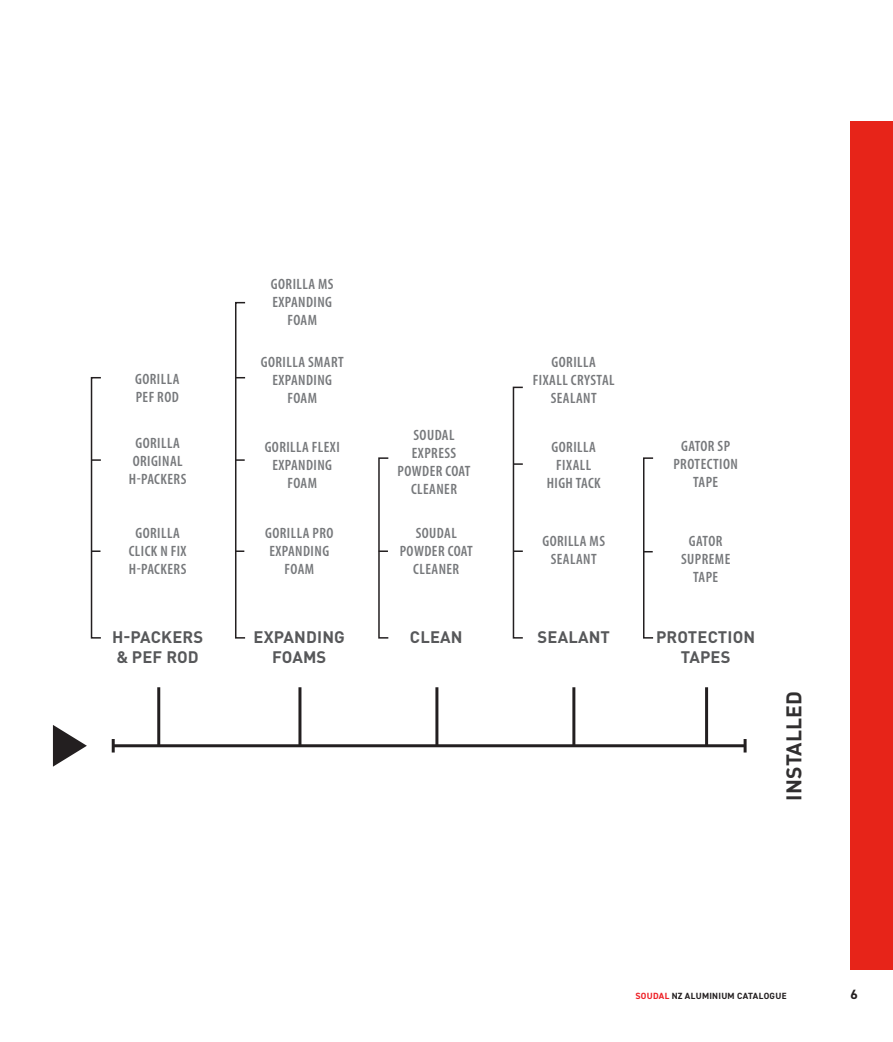
<style>
.page{position:relative;width:893px;height:1042px;background:#fff}
.page>*{position:absolute;margin:0;border:0;box-sizing:border-box;transform-origin:0 0}
.t1{font:700 21px "DINOT";letter-spacing:.01em;color:#312f30}
.t2{font:700 16.5px/20px "DINOT";letter-spacing:.01em;color:#57585a;text-align:center}
.t3{font:600 condensed 15px/18px "Myriad Pro";letter-spacing:.03em;color:#76787b;text-align:center}
.t4{font:700 13.5px "DIN2014";color:#231f20}
.t5{font:700 9px "DIN2014";letter-spacing:.035em;color:#231f20}
.s1{color:#ee2026}
</style>
<div class="page">
<hr style="left:113px;top:744px;width:632px;height:3px;background:#231f20">
<svg style="left:112px;top:739px;width:3px;height:13px"></svg>
<svg style="left:744px;top:739px;width:3px;height:13px"></svg>
<svg style="left:53px;top:725px;width:34px;height:41px"></svg>
<hr style="left:157px;top:687px;width:3px;height:59px;background:#231f20">
<hr style="left:298px;top:687px;width:3px;height:59px;background:#231f20">
<hr style="left:435px;top:687px;width:3px;height:59px;background:#231f20">
<hr style="left:572px;top:687px;width:3px;height:59px;background:#231f20">
<hr style="left:705px;top:687px;width:3px;height:59px;background:#231f20">
<div style="left:91px;top:377px;width:11px;height:261px;border:2px solid #231f20"></div>
<div style="left:643px;top:457px;width:11px;height:181px;border:2px solid #231f20"></div>
<div style="left:378px;top:457px;width:11px;height:181px;border:2px solid #231f20"></div>
<div style="left:235px;top:302px;width:11px;height:336px;border:2px solid #231f20"></div>
<svg style="left:91px;top:550px;width:10px;height:2px"></svg>
<svg style="left:379px;top:550px;width:9px;height:2px"></svg>
<div style="left:850px;top:121px;width:43px;height:849px;background:#e72419"></div>
<svg style="left:92px;top:459px;width:9px;height:2px"></svg>
<svg style="left:235px;top:550px;width:9px;height:2px"></svg>
<svg style="left:235px;top:459px;width:10px;height:2px"></svg>
<svg style="left:512px;top:386px;width:11px;height:253px"></svg>
<p class="t3" style="left:135px;top:369px;width:46px;text-align:left">GORILLA<br>PEF ROD</p>
<p class="t3" style="left:129px;top:434px;width:59px">GORILLA<br>ORIGINAL<br>H-PACKERS</p>
<p class="t3" style="left:271px;top:275px;width:64px">GORILLA MS<br>EXPANDING<br>FOAM</p>
<p class="t3" style="left:261px;top:352px;width:84px">GORILLA SMART<br>EXPANDING<br>FOAM</p>
<p class="t3" style="left:265px;top:438px;width:77px">GORILLA FLEXI<br>EXPANDING<br>FOAM</p>
<p class="t3" style="left:552px;top:352px;width:46px">GORILLA</p>
<p class="t3" style="left:533px;top:370px;width:83px">FIXALL CRYSTAL<br>SEALANT</p>
<p class="t3" style="left:397px;top:426px;width:75px">SOUDAL<br>EXPRESS<br>POWDER COAT<br>CLEANER</p>
<p class="t3" style="left:673px;top:437px;width:66px">GATOR SP<br>PROTECTION<br>TAPE</p>
<p class="t3" style="left:552px;top:438px;width:46px">GORILLA<br>FIXALL</p>
<p class="t3" style="left:547px;top:474px;width:56px">HIGH TACK</p>
<p class="t3" style="left:129px;top:524px;width:59px">GORILLA<br>CLICK N FIX<br>H-PACKERS</p>
<p class="t3" style="left:416px;top:524px;width:43px">SOUDAL</p>
<p class="t3" style="left:265px;top:524px;width:70px">GORILLA PRO<br>EXPANDING<br>FOAM</p>
<p class="t3" style="left:400px;top:542px;width:75px">POWDER COAT<br>CLEANER</p>
<p class="t3" style="left:681px;top:532px;width:51px">GATOR<br>SUPREME</p>
<p class="t3" style="left:693px;top:568px;width:27px">TAPE</p>
<p class="t3" style="left:542px;top:532px;width:64px">GORILLA MS<br>SEALANT</p>
<p class="t2" style="left:112px;top:625px;width:93px">H-PACKERS</p>
<p class="t2" style="left:538px;top:625px;width:74px">SEALANT</p>
<p class="t2" style="left:116px;top:645px;width:84px">&amp; PEF ROD</p>
<p class="t2" style="left:254px;top:625px;width:93px">EXPANDING</p>
<p class="t2" style="left:410px;top:625px;width:54px">CLEAN</p>
<p class="t2" style="left:272px;top:645px;width:56px">FOAMS</p>
<p class="t2" style="left:656px;top:625px;width:101px">PROTECTION<br>TAPES</p>
<p class="t1" style="left:777px;top:801px;width:111px;rotate:-90deg">INSTALLED</p>
<p class="t5" style="left:635px;top:989px;width:153px"><span class="s1">SOUDAL</span> NZ ALUMINIUM CATALOGUE</p>
<p class="t4" style="left:850px;top:985px;width:9px">6</p>
</div>
